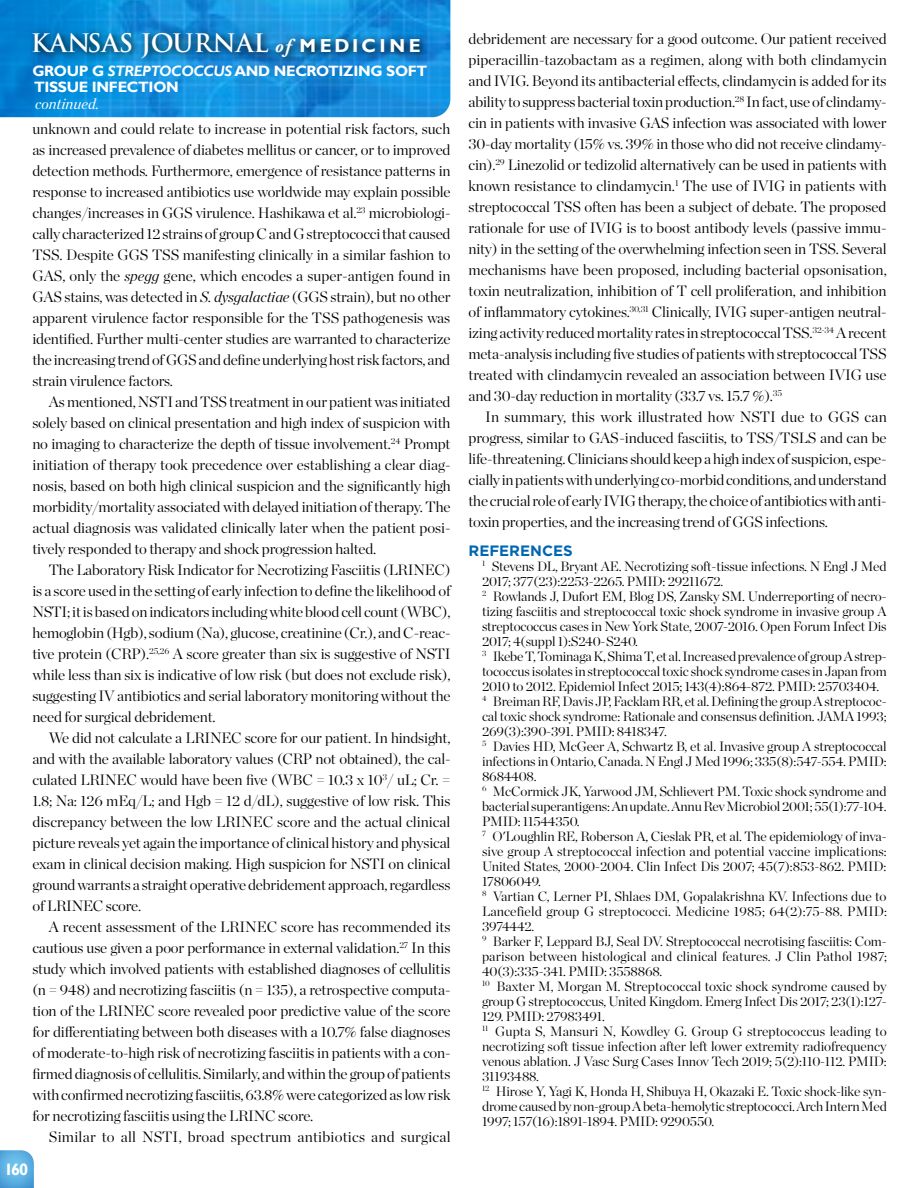
<style>
.page{position:relative;width:918px;height:1188px;background:#fff}
.page>*{position:absolute;margin:0;border:0;box-sizing:border-box;transform-origin:0 0}
.t1{font:700 24.9px "Trajan Pro";color:#fff}
.t2{font:700 16.5px "Gill Sans";color:#fff}
.t3{font:300 15px/21px "Chronicle Display";letter-spacing:-.01em;color:#000;text-align:justify}
.t4{font:700 15px/16.5px "Gill Sans";letter-spacing:-.02em;color:#fff}
.t5{font:300 15px "Chronicle Display";letter-spacing:.015em;color:#000}
.t6{font:italic 15px "Chronicle Display";color:#fff}
.t7{font:700 15px "Gotham";color:#0067b1}
.t8{font:300 13.5px/15px "Chronicle Display";letter-spacing:-.01em;color:#000}
.s1{font-family:"Adobe Garamond Pro";font-style:italic;font-size:18.75px}
.s2{font-family:"Gill Sans";font-size:18.75px}
.s3{font-style:italic}
</style>
<div class="page">
<img style="left:0;top:0;width:450px;height:117px">
<svg style="left:28px;top:26px;width:402px;height:42px;background:#107abe"></svg>
<svg style="left:0;top:1150px;width:34px;height:38px"></svg>
<h1 class="t1" style="left:31px;top:28px;width:391px">KANSAS JOURNAL <span class="s1">of</span> <span class="s2">M EDIC I N E</span></h1>
<p class="t4" style="left:32px;top:63px;width:397px">GROUP G <span class="s3">STREPTOCOCCUS</span> AND NECROTIZING SOFT<br>TISSUE INFECTION</p>
<p class="t6" style="left:35px;top:92px;width:65px">continued.</p>
<p class="t3" style="left:32px;top:118px;width:420px">unknown and could relate to increase in potential risk factors, such as increased prevalence of diabetes mellitus or cancer, or to improved detection methods. Furthermore, emergence of resistance patterns in response to increased antibiotics use worldwide may explain possible changes/increases in GGS virulence. Hashikawa et al.<sup>23</sup> microbiologi&shy;cally characterized 12 strains of group C and G streptococci that caused TSS. Despite GGS TSS manifesting clinically in a similar fashion to GAS, only the <span class="s3">spegg</span> gene, which encodes a super-antigen found in GAS stains, was detected in <span class="s3">S. dysgalactiae</span> (GGS strain), but no other apparent virulence factor responsible for the TSS pathogenesis was identified. Further multi-center studies are warranted to characterize the increasing trend of GGS and define underlying host risk factors, and strain virulence factors.</p>
<p class="t3" style="left:32px;top:391px;width:420px;text-indent:16px">As mentioned, NSTI and TSS treatment in our patient was initiated solely based on clinical presentation and high index of suspicion with no imaging to characterize the depth of tissue involvement.<sup>24</sup> Prompt initiation of therapy took precedence over establishing a clear diag&shy;nosis, based on both high clinical suspicion and the significantly high morbidity/mortality associated with delayed initiation of therapy. The actual diagnosis was validated clinically later when the patient posi&shy;tively responded to therapy and shock progression halted.</p>
<p class="t3" style="left:32px;top:559px;width:420px;text-indent:17px">The Laboratory Risk Indicator for Necrotizing Fasciitis (LRINEC) is a score used in the setting of early infection to define the likelihood of NSTI; it is based on indicators including white blood cell count (WBC), hemoglobin (Hgb), sodium (Na), glucose, creatinine (Cr.), and C-reac&shy;tive protein (CRP).<sup>25,26</sup> A score greater than six is suggestive of NSTI while less than six is indicative of low risk (but does not exclude risk), suggesting IV antibiotics and serial laboratory monitoring without the need for surgical debridement.</p>
<p class="t3" style="left:32px;top:727px;width:420px;text-indent:16px">We did not calculate a LRINEC score for our patient. In hindsight, and with the available laboratory values (CRP not obtained), the cal&shy;culated LRINEC would have been five (WBC = 10.3 x 10<sup>3</sup>/ uL; Cr. = 1.8; Na: 126 mEq/L; and Hgb = 12 d/dL), suggestive of low risk. This discrepancy between the low LRINEC score and the actual clinical picture reveals yet again the importance of clinical history and physical exam in clinical decision making. High suspicion for NSTI on clinical ground warrants a straight operative debridement approach, regardless of LRINEC score.</p>
<p class="t3" style="left:32px;top:916px;width:420px;text-indent:17px">A recent assessment of the LRINEC score has recommended its cautious use given a poor performance in external validation.<sup>27</sup> In this study which involved patients with established diagnoses of cellulitis (n = 948) and necrotizing fasciitis (n = 135), a retrospective computa&shy;tion of the LRINEC score revealed poor predictive value of the score for differentiating between both diseases with a 10.7% false diagnoses of moderate-to-high risk of necrotizing fasciitis in patients with a con&shy;firmed diagnosis of cellulitis. Similarly, and within the group of patients with confirmed necrotizing fasciitis, 63.8% were categorized as low risk for necrotizing fasciitis using the LRINC score.</p>
<p class="t5" style="left:49px;top:1126px;width:403px">Similar to all NSTI, broad spectrum antibiotics and surgical</p>
<p class="t2" style="left:4px;top:1159px;width:25px">160</p>
<p class="t3" style="left:469px;top:28px;width:420px">debridement are necessary for a good outcome. Our patient received piperacillin-tazobactam as a regimen, along with both clindamycin and IVIG. Beyond its antibacterial effects, clindamycin is added for its ability to suppress bacterial toxin production.<sup>28</sup> In fact, use of clindamy&shy;cin in patients with invasive GAS infection was associated with lower 30-day mortality (15% vs. 39% in those who did not receive clindamy&shy;cin).<sup>29</sup> Linezolid or tedizolid alternatively can be used in patients with known resistance to clindamycin.<sup>1</sup> The use of IVIG in patients with streptococcal TSS often has been a subject of debate. The proposed rationale for use of IVIG is to boost antibody levels (passive immu&shy;nity) in the setting of the overwhelming infection seen in TSS. Several mechanisms have been proposed, including bacterial opsonisation, toxin neutralization, inhibition of T cell proliferation, and inhibition of inflammatory cytokines.<sup>30,31</sup> Clinically, IVIG super-antigen neutral&shy;izing activity reduced mortality rates in streptococcal TSS.<sup>32-34</sup> A recent meta-analysis including five studies of patients with streptococcal TSS treated with clindamycin revealed an association between IVIG use and 30-day reduction in mortality (33.7 vs. 15.7 %).<sup>35</sup></p>
<p class="t3" style="left:469px;top:406px;width:420px;text-indent:16px">In summary, this work illustrated how NSTI due to GGS can progress, similar to GAS-induced fasciitis, to TSS/TSLS and can be life-threatening. Clinicians should keep a high index of suspicion, espe&shy;cially in patients with underlying co-morbid conditions, and understand the crucial role of early IVIG therapy, the choice of antibiotics with anti&shy;toxin properties, and the increasing trend of GGS infections.</p>
<p class="t7" style="left:469px;top:541px;width:106px">REFERENCES</p>
<p class="t8" style="left:482px;top:558px;width:406px"><sup>1</sup> Stevens DL, Bryant AE. Necrotizing soft-tissue infections. N Engl J Med 2017; 377(23):2253-2265. PMID: 29211672.<br><sup>2</sup> Rowlands J, Dufort EM, Blog DS, Zansky SM. Underreporting of necro&shy;tizing fasciitis and streptococcal toxic shock syndrome in invasive group A streptococcus cases in New York State, 2007-2016. Open Forum Infect Dis 2017; 4(suppl 1):S240-S240.<br><sup>3</sup> Ikebe T, Tominaga K, Shima T, et al. Increased prevalence of group A strep&shy;tococcus isolates in streptococcal toxic shock syndrome cases in Japan from 2010 to 2012. Epidemiol Infect 2015; 143(4):864-872. PMID: 25703404.<br><sup>4</sup> Breiman RF, Davis JP, Facklam RR, et al. Defining the group A streptococ&shy;cal toxic shock syndrome: Rationale and consensus definition. JAMA 1993; 269(3):390-391. PMID: 8418347.<br><sup>5</sup> Davies HD, McGeer A, Schwartz B, et al. Invasive group A streptococcal infections in Ontario, Canada. N Engl J Med 1996; 335(8):547-554. PMID:<br>8684408.<br><sup>6</sup> McCormick JK, Yarwood JM, Schlievert PM. Toxic shock syndrome and bacterial superantigens: An update. Annu Rev Microbiol 2001; 55(1):77-104.<br>PMID: 11544350.<br><sup>7</sup> O'Loughlin RE, Roberson A, Cieslak PR, et al. The epidemiology of inva&shy;sive group A streptococcal infection and potential vaccine implications:<br>United States, 2000-2004. Clin Infect Dis 2007; 45(7):853-862. PMID:<br>17806049.<br><sup>8</sup> Vartian C, Lerner PI, Shlaes DM, Gopalakrishna KV. Infections due to Lancefield group G streptococci. Medicine 1985; 64(2):75-88. PMID:<br>3974442.<br><sup>9</sup> Barker F, Leppard BJ, Seal DV. Streptococcal necrotising fasciitis: Com&shy;parison between histological and clinical features. J Clin Pathol 1987; 40(3):335-341. PMID: 3558868.<br><sup>10</sup> Baxter M, Morgan M. Streptococcal toxic shock syndrome caused by group G streptococcus, United Kingdom. Emerg Infect Dis 2017; 23(1):127- 129. PMID: 27983491.<br><sup>11</sup> Gupta S, Mansuri N, Kowdley G. Group G streptococcus leading to necrotizing soft tissue infection after left lower extremity radiofrequency venous ablation. J Vasc Surg Cases Innov Tech 2019; 5(2):110-112. PMID:<br>31193488.<br><sup>12</sup> Hirose Y, Yagi K, Honda H, Shibuya H, Okazaki E. Toxic shock-like syn&shy;drome caused by non-group A beta-hemolytic streptococci. Arch Intern Med 1997; 157(16):1891-1894. PMID: 9290550.</p>
</div>
